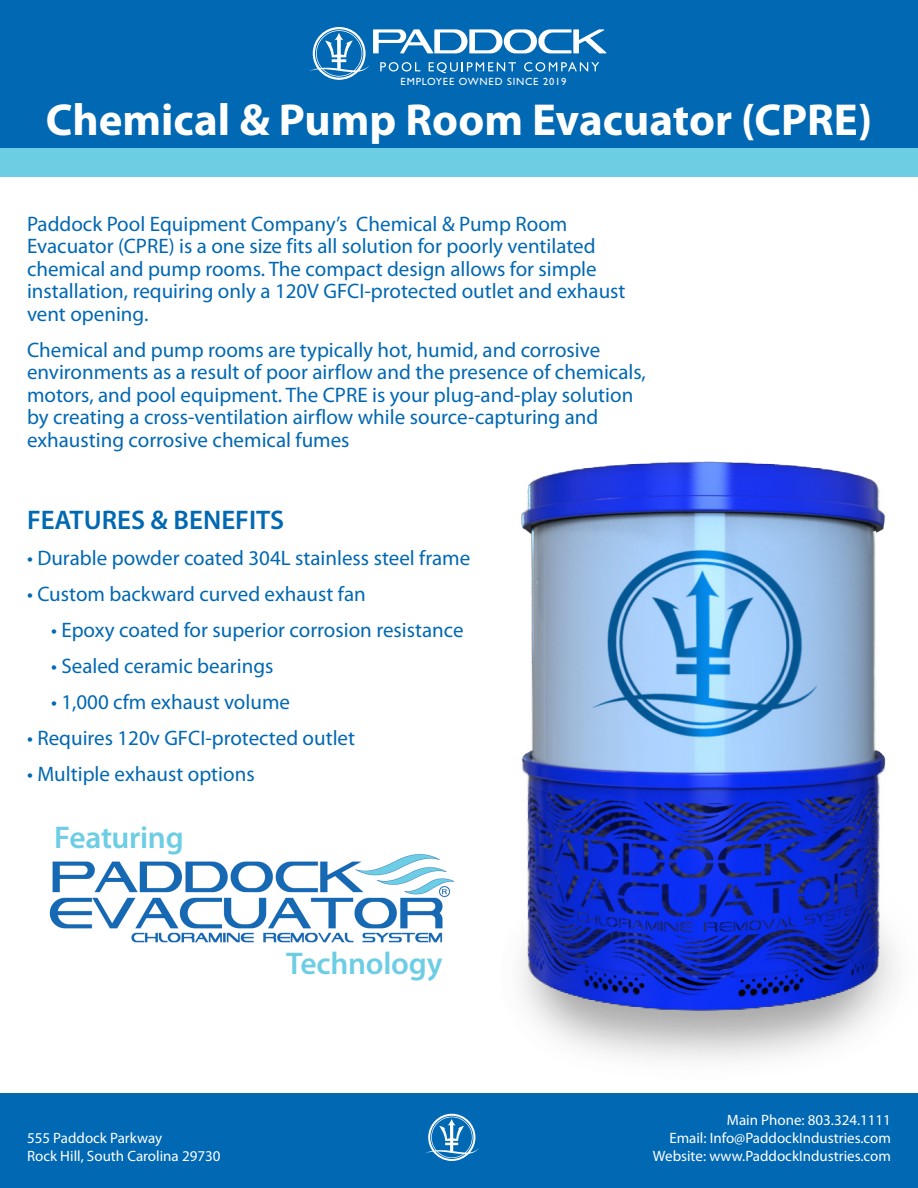
<style>
.page{position:relative;width:918px;height:1188px;background:#fff}
.page>*{position:absolute;margin:0;border:0;box-sizing:border-box;transform-origin:0 0}
.t1{font:700 45px "Myriad Pro";color:#fff}
.Table_Text_Blue_9{font:600 31.5px "Myriad Pro";letter-spacing:-.01em;color:#6dcde4}
.Body_Text{font:600 27px "Myriad Pro";color:#0168b3}
.Body_Text-2{font:21px/22.5px "Myriad Pro";color:#0168b3}
.footer_address{font:15px "Myriad Pro";color:#fff}
.t2{font:500 10.5px "Gill Sans";letter-spacing:.07em;color:#fff}
</style>
<div class="page">
<div style="left:0;top:1094px;width:918px;height:94px;background:#0168b3"></div>
<div style="left:0;top:0;width:918px;height:148px;background:#0168b3"></div>
<img style="left:49px;top:861px;width:91px;height:82px">
<div style="left:0;top:148px;width:918px;height:29px;background:#6dcde3"></div>
<svg style="left:425px;top:1114px;width:54px;height:47px"></svg>
<svg style="left:309px;top:27px;width:297px;height:53px"></svg>
<img style="left:140px;top:461px;width:778px;height:633px">
<p class="t2" style="left:401px;top:76px;width:167px">EMPLOYEE OWNED SINCE 2019</p>
<p class="t1" style="left:46px;top:90px;width:828px">Chemical &amp; Pump Room Evacuator (CPRE)</p>
<p class="Body_Text-2" style="left:27px;top:212px;width:600px">Paddock Pool Equipment Company’s Chemical &amp; Pump Room Evacuator (CPRE) is a one size fits all solution for poorly ventilated chemical and pump rooms. The compact design allows for simple installation, requiring only a 120V GFCI-protected outlet and exhaust vent opening.</p>
<p class="Body_Text-2" style="left:27px;top:338px;width:620px">Chemical and pump rooms are typically hot, humid, and corrosive environments as a result of poor airflow and the presence of chemicals, motors, and pool equipment. The CPRE is your plug-and-play solution by creating a cross-ventilation airflow while source-capturing and exhausting corrosive chemical fumes</p>
<p class="Body_Text" style="left:27px;top:503px;width:259px">FEATURES &amp; BENEFITS</p>
<p class="Body_Text-2" style="left:27px;top:547px;width:445px">• Durable powder coated 304L stainless steel frame</p>
<p class="Body_Text-2" style="left:27px;top:583px;width:340px">• Custom backward curved exhaust fan</p>
<p class="Body_Text-2" style="left:51px;top:619px;width:414px">• Epoxy coated for superior corrosion resistance</p>
<p class="Body_Text-2" style="left:51px;top:655px;width:224px">• Sealed ceramic bearings</p>
<p class="Body_Text-2" style="left:51px;top:691px;width:241px">• 1,000 cfm exhaust volume</p>
<p class="Body_Text-2" style="left:27px;top:727px;width:330px">• Requires 120v GFCI-protected outlet</p>
<p class="Body_Text-2" style="left:27px;top:763px;width:229px">• Multiple exhaust options</p>
<p class="Table_Text_Blue_9" style="left:54px;top:817px;width:131px">Featuring</p>
<p class="Table_Text_Blue_9" style="left:286px;top:943px;width:158px">Technology</p>
<p class="footer_address" style="left:727px;top:1111px;width:166px">Main Phone: 803.324.1111</p>
<p class="footer_address" style="left:27px;top:1129px;width:137px">555 Paddock Parkway</p>
<p class="footer_address" style="left:669px;top:1129px;width:223px">Email: Info@PaddockIndustries.com</p>
<p class="footer_address" style="left:27px;top:1147px;width:195px">Rock Hill, South Carolina 29730</p>
<p class="footer_address" style="left:653px;top:1147px;width:240px">Website: www.PaddockIndustries.com</p>
</div>
